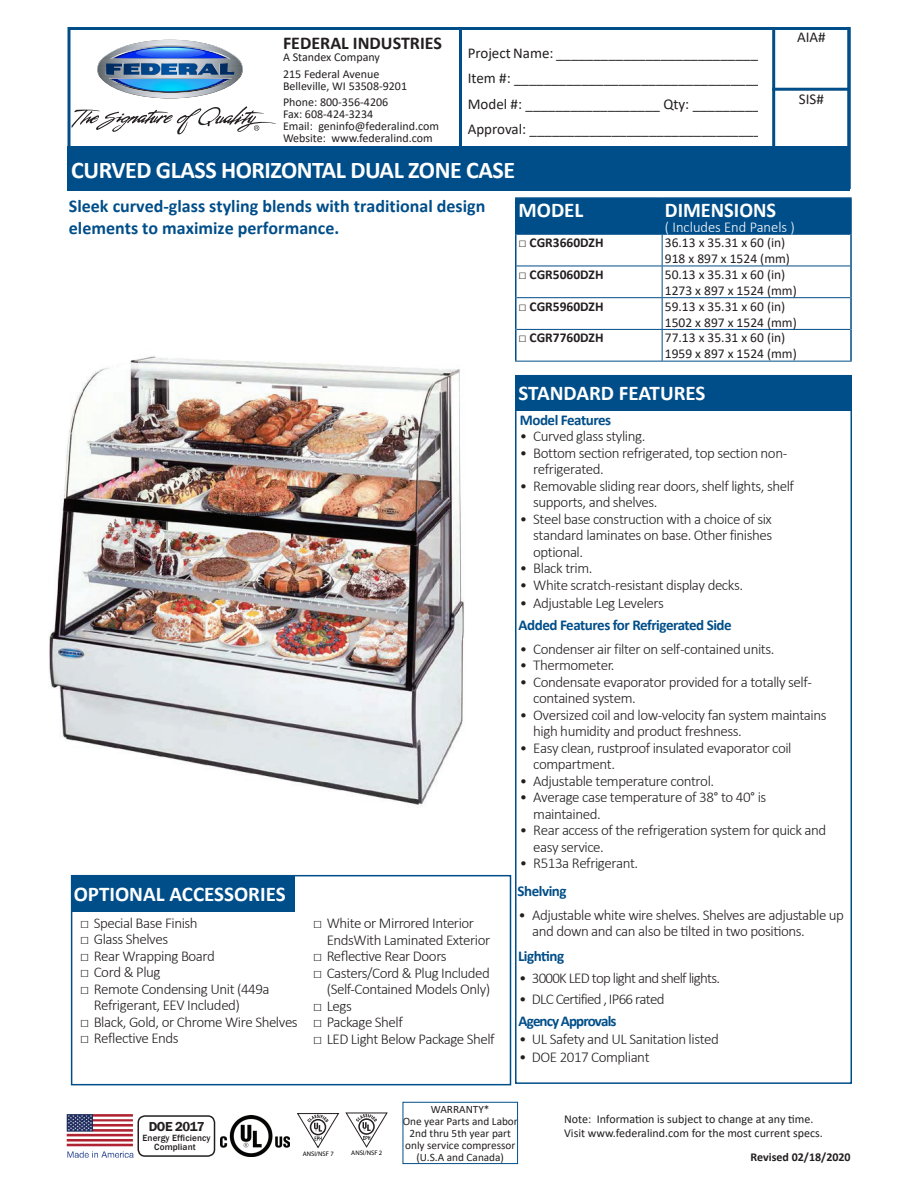
<style>
.page{position:relative;width:918px;height:1188px;background:#fff}
.page>*{position:absolute;margin:0;border:0;box-sizing:border-box;transform-origin:0 0}
.t1{font:700 24px "Calibri";letter-spacing:-.02em;color:#fff}
.t2{font:700 21px "Calibri";color:#fff}
.t3{font:700 18px/21.6px "Calibri";color:#004e89}
.t4{font:700 18px "Calibri";color:#231f20}
.t5{font:300 15px/16.5px "Calibri";letter-spacing:-.03em;color:#231f20}
.t6{font:15px/25.5px "Calibri";color:#231f20}
.t7{font:700 15px "Calibri";letter-spacing:-.03em;color:#004e89}
.t8{font:300 15px "Calibri";letter-spacing:-.05em;color:#231f20}
.t9{font:300 15px "Calibri";color:#fff}
.t10{font:700 15px "Calibri";letter-spacing:-.06em;color:#004e89}
.t11{font:13.5px/16.2px "Calibri";color:#231f20}
.t12{font:700 13.5px "Calibri";color:#231f20}
.t13{font:600 13.35px "Franklin Gothic";letter-spacing:-.03em;color:#231f20}
.t14{font:12px/16.5px "Calibri";color:#231f20}
.t15{font:700 12px "Calibri";color:#231f20}
.t16{font:11.25px/12px "Calibri";color:#231f20;text-align:center}
.t17{font:500 9.3px/9.6px "Franklin Gothic";letter-spacing:.01em;color:#231f20;text-align:center}
.t18{font:6.6px "Myriad Pro";color:#000}
.s1{font-style:inherit}
</style>
<div class="page">
<svg style="left:72px;top:106px;width:204px;height:29px"></svg>
<svg style="left:97px;top:40px;width:146px;height:59px"></svg>
<div style="left:68px;top:27px;width:782px;height:162px;border:3px solid #004e89"></div>
<div style="left:68px;top:146px;width:782px;height:44px;background:#004e89"></div>
<div style="left:772px;top:27px;width:78px;height:162px;border:3px solid #004e89"></div>
<hr style="left:772px;top:88px;width:77px;height:3px;background:#004e89">
<hr style="left:459px;top:28px;width:3px;height:120px;background:#004e89">
<div style="left:403px;top:1102px;width:115px;height:62px;border:1px solid #004e89"></div>
<img style="left:221px;top:1115px;width:68px;height:42px">
<img style="left:66px;top:1114px;width:68px;height:43px">
<div style="left:517px;top:199px;width:333px;height:35px;background:#004e89"></div>
<hr style="left:661px;top:199px;width:2px;height:35px;background:#004e89">
<hr style="left:517px;top:234px;width:145px;height:1px;background:#004e89">
<hr style="left:662px;top:234px;width:188px;height:1px;background:#004e89">
<hr style="left:662px;top:235px;width:1px;height:31px;background:#004e89">
<hr style="left:517px;top:266px;width:145px;height:1px;background:#004e89">
<hr style="left:662px;top:266px;width:188px;height:1px;background:#004e89">
<hr style="left:662px;top:266px;width:1px;height:31px;background:#004e89">
<hr style="left:517px;top:297px;width:145px;height:1px;background:#004e89">
<hr style="left:662px;top:297px;width:188px;height:1px;background:#004e89">
<hr style="left:662px;top:298px;width:1px;height:31px;background:#004e89">
<hr style="left:517px;top:329px;width:145px;height:1px;background:#004e89">
<hr style="left:662px;top:329px;width:188px;height:1px;background:#004e89">
<hr style="left:662px;top:330px;width:1px;height:31px;background:#004e89">
<hr style="left:515px;top:361px;width:147px;height:1px;background:#004e89">
<hr style="left:662px;top:361px;width:190px;height:1px;background:#004e89">
<hr style="left:515px;top:197px;width:147px;height:2px;background:#004e89">
<hr style="left:515px;top:199px;width:2px;height:35px;background:#004e89">
<hr style="left:662px;top:197px;width:190px;height:2px;background:#004e89">
<hr style="left:850px;top:199px;width:2px;height:35px;background:#004e89">
<hr style="left:515px;top:234px;width:2px;height:32px;background:#004e89">
<hr style="left:850px;top:234px;width:2px;height:32px;background:#004e89">
<hr style="left:515px;top:266px;width:2px;height:32px;background:#004e89">
<hr style="left:850px;top:266px;width:2px;height:32px;background:#004e89">
<hr style="left:515px;top:298px;width:2px;height:31px;background:#004e89">
<hr style="left:850px;top:298px;width:2px;height:31px;background:#004e89">
<hr style="left:515px;top:329px;width:2px;height:32px;background:#004e89">
<hr style="left:850px;top:329px;width:2px;height:32px;background:#004e89">
<div style="left:515px;top:375px;width:337px;height:709px;border:2px solid #004e89"></div>
<div style="left:515px;top:375px;width:335px;height:35px;background:#004e89"></div>
<div style="left:71px;top:875px;width:440px;height:210px;border:2px solid #004e89"></div>
<div style="left:72px;top:876px;width:222px;height:36px;background:#004e89"></div>
<img style="left:49px;top:356px;width:415px;height:449px">
<div style="left:138px;top:1115px;width:77px;height:42px;border:2px solid #231f20;border-radius:7px"></div>
<svg style="left:297px;top:1113px;width:42px;height:35px"></svg>
<svg style="left:346px;top:1112px;width:42px;height:36px"></svg>
<p class="t4" style="left:283px;top:30px;width:160px">FEDERAL INDUSTRIES</p>
<p class="t14" style="left:283px;top:49px;width:98px">A Standex Company<br>215 Federal Avenue</p>
<p class="t14" style="left:283px;top:77px;width:126px">Belleville, WI 53508-9201<br>Phone: 800-356-4206</p>
<p class="t14" style="left:283px;top:108px;width:157px;line-height:12px">Fax: 608-424-3234<br>Email: geninfo@federalind.com<br>Website: www.federalind.com</p>
<p class="t6" style="left:468px;top:40px;width:299px">Project Name: ____________________________ Item #: _________________________________ Model #: __________________ Qty: _________ Approval: _______________________________</p>
<h1 class="t1" style="left:71px;top:153px;width:445px">CURVED GLASS HORIZONTAL DUAL ZONE CASE</h1>
<p class="t6" style="left:797px;top:24px;width:30px">AIA#</p>
<p class="t6" style="left:799px;top:86px;width:27px">SIS#</p>
<p class="t3" style="left:69px;top:195px;width:418px">Sleek curved-glass styling blends with traditional design elements to maximize performance.</p>
<h2 class="t2" style="left:74px;top:879px;width:213px">OPTIONAL ACCESSORIES</h2>
<p class="t5" style="left:80px;top:914px;width:119px">□ Special Base Finish</p>
<p class="t5" style="left:80px;top:931px;width:90px">□ Glass Shelves</p>
<p class="t5" style="left:80px;top:947px;width:136px">□ Rear Wrapping Board</p>
<p class="t5" style="left:80px;top:964px;width:82px">□ Cord &amp; Plug</p>
<p class="t5" style="left:94px;top:980px;width:177px;text-indent:-14px">□ Remote Condensing Unit (449a<br>Refrigerant, EEV Included)</p>
<p class="t5" style="left:80px;top:1013px;width:219px">□ Black, Gold, or Chrome Wire Shelves</p>
<p class="t5" style="left:80px;top:1030px;width:100px">□ Reflective Ends</p>
<p class="t5" style="left:327px;top:915px;width:165px;text-indent:-13px">□ White or Mirrored Interior<br>EndsWith Laminated Exterior</p>
<p class="t5" style="left:313px;top:948px;width:135px">□ Reflective Rear Doors</p>
<p class="t5" style="left:313px;top:964px;width:179px;text-align:right">□ Casters/Cord &amp; Plug Included (Self-Contained Models Only)</p>
<p class="t5" style="left:313px;top:997px;width:40px">□ Legs</p>
<p class="t5" style="left:313px;top:1014px;width:91px">□ Package Shelf</p>
<p class="t5" style="left:313px;top:1030px;width:183px">□ LED Light Below Package Shelf</p>
<h2 class="t2" style="left:518px;top:195px;width:66px">MODEL</h2>
<h2 class="t2" style="left:665px;top:195px;width:113px">DIMENSIONS</h2>
<p class="t9" style="left:665px;top:217px;width:132px">( Includes End Panels )</p>
<p class="t12" style="left:518px;top:233px;width:87px">□ CGR3660DZH</p>
<p class="t11" style="left:665px;top:234px;width:127px">36.13 x 35.31 x 60 (in)<br>918 x 897 x 1524 (mm)</p>
<p class="t12" style="left:518px;top:265px;width:87px">□ CGR5060DZH</p>
<p class="t11" style="left:665px;top:266px;width:133px">50.13 x 35.31 x 60 (in)<br>1273 x 897 x 1524 (mm)</p>
<p class="t12" style="left:518px;top:296px;width:87px">□ CGR5960DZH</p>
<p class="t11" style="left:665px;top:298px;width:133px">59.13 x 35.31 x 60 (in)<br>1502 x 897 x 1524 (mm)</p>
<p class="t12" style="left:518px;top:328px;width:87px">□ CGR7760DZH</p>
<p class="t11" style="left:665px;top:329px;width:133px">77.13 x 35.31 x 60 (in)<br>1959 x 897 x 1524 (mm)</p>
<h2 class="t2" style="left:519px;top:379px;width:188px">STANDARD FEATURES</h2>
<p class="t7" style="left:520px;top:409px;width:93px">Model Features</p>
<p class="t5" style="left:520px;top:428px;width:127px">• Curved glass styling.</p>
<p class="t5" style="left:533px;top:444px;width:256px;text-indent:-13px">• Bottom section refrigerated, top section non&shy;refrigerated.</p>
<p class="t5" style="left:533px;top:477px;width:262px;text-indent:-13px">• Removable sliding rear doors, shelf lights, shelf supports, and shelves.</p>
<p class="t5" style="left:533px;top:510px;width:241px;text-align:justify;text-indent:-13px">• Steel base construction with a choice of six standard laminates on base. Other finishes optional.</p>
<p class="t5" style="left:520px;top:560px;width:74px">• Black trim.</p>
<p class="t5" style="left:520px;top:576px;width:225px">• White scratch-resistant display decks.</p>
<p class="t5" style="left:520px;top:594px;width:146px">• Adjustable Leg Levelers</p>
<p class="t7" style="left:519px;top:615px;width:215px">Added Features for Refrigerated Side</p>
<p class="t5" style="left:520px;top:641px;width:256px">• Condenser air filter on self-contained units.</p>
<p class="t5" style="left:520px;top:657px;width:96px">• Thermometer.</p>
<p class="t5" style="left:533px;top:674px;width:280px;text-indent:-13px">• Condensate evaporator provided for a totally self&shy;contained system.</p>
<p class="t5" style="left:533px;top:707px;width:295px;text-indent:-13px">• Oversized coil and low-velocity fan system maintains high humidity and product freshness.</p>
<p class="t5" style="left:533px;top:740px;width:260px;text-indent:-13px">• Easy clean, rustproof insulated evaporator coil compartment.</p>
<p class="t5" style="left:520px;top:773px;width:196px">• Adjustable temperature control.</p>
<p class="t5" style="left:533px;top:789px;width:235px;text-indent:-13px">• Average case temperature of 38° to 40° is maintained.</p>
<p class="t5" style="left:533px;top:822px;width:295px;text-indent:-13px">• Rear access of the refrigeration system for quick and easy service.</p>
<p class="t5" style="left:520px;top:855px;width:120px">• R513a Refrigerant.</p>
<p class="t7" style="left:517px;top:881px;width:51px">Shelving</p>
<p class="t5" style="left:532px;top:907px;width:313px;text-indent:-14px">• Adjustable white wire shelves. Shelves are adjustable up and down and can also be tilted in two positions.</p>
<p class="t7" style="left:518px;top:945px;width:48px">Lighting</p>
<p class="t8" style="left:519px;top:969px;width:202px">• 3000K LED top light and shelf lights.</p>
<p class="t8" style="left:519px;top:990px;width:147px">• DLC Certified , IP66 rated</p>
<p class="t10" style="left:519px;top:1010px;width:99px">Agency Approvals</p>
<p class="t5" style="left:519px;top:1030px;width:201px">• UL Safety and UL Sanitation listed</p>
<p class="t5" style="left:519px;top:1048px;width:132px">• DOE 2017 Compliant</p>
<p class="t13" style="left:149px;top:1118px;width:57px">DOE 2017</p>
<p class="t17" style="left:143px;top:1133px;width:70px">Energy Efficiency<br><span class="s1">C</span>ompliant</p>
<p class="t18" style="left:303px;top:1149px;width:33px">ANSI/NSF 7</p>
<p class="t18" style="left:351px;top:1149px;width:33px">ANSI/NSF 2</p>
<p class="t16" style="left:403px;top:1103px;width:117px">WARRANTY*<br>One year Parts and Labor<br>2nd thru 5th year part only service compressor (U.S.A and Canada)</p>
<p class="t14" style="left:564px;top:1111px;width:260px;line-height:14.4px">Note: Information is subject to change at any time.<br>Visit www.federalind.com for the most current specs.</p>
<p class="t15" style="left:750px;top:1149px;width:102px">Revised 02<span class="s1">/18/2020</span></p>
</div>
